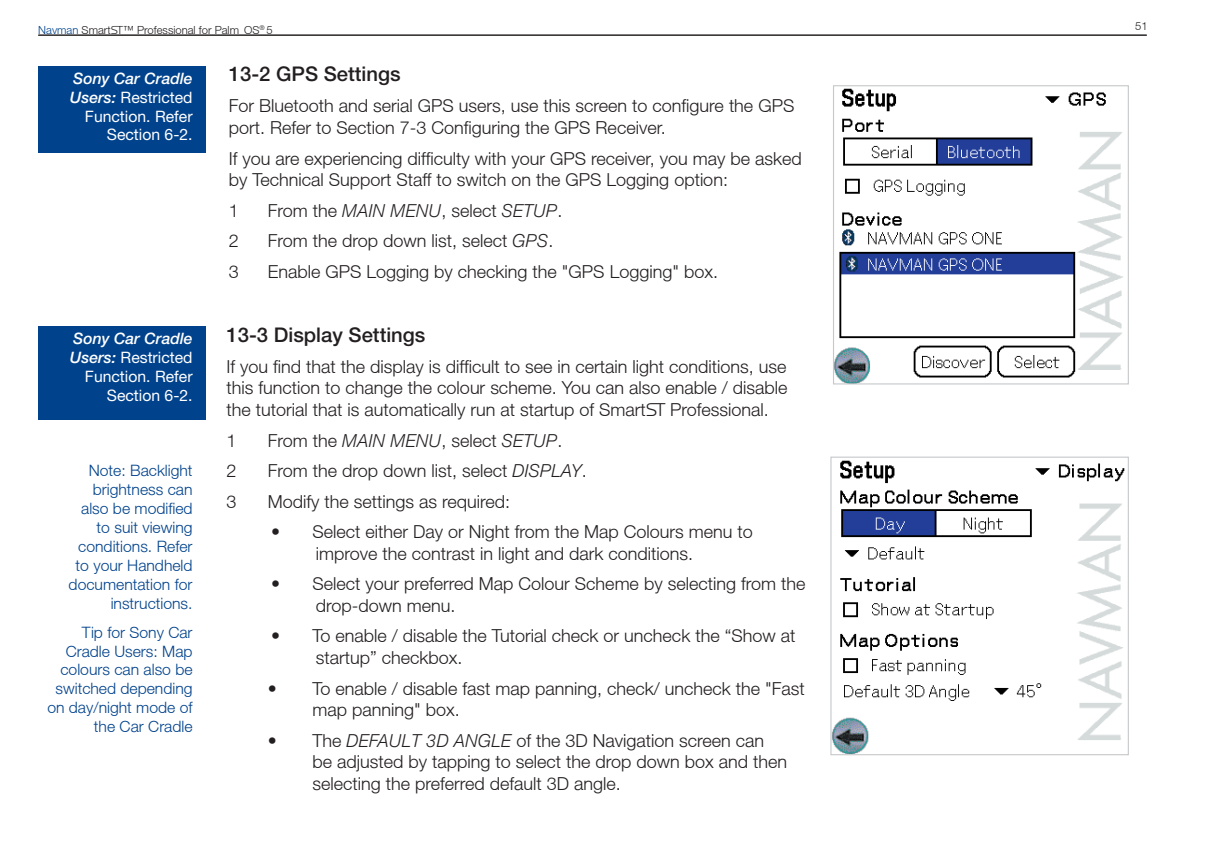
<style>
.page{position:relative;width:1215px;height:851px;background:#fff}
.page>*{position:absolute;margin:0;border:0;box-sizing:border-box;transform-origin:0 0}
.t1{font:500 20.25px "Helvetica Neue LT";color:#231f20}
.t2{font:300 18px/21.6px "Helvetica Neue LT";color:#231f20}
.t3{font:300 15.75px/18.9px "Helvetica Neue LT";color:#00428c;text-align:right}
.t4{font:15.75px/18.9px "Helvetica Neue LT";color:#fff;text-align:right}
.t5{font:300 11.25px "Helvetica Neue LT";color:#231f20}
.s1{color:#00428c}
.s2{font-family:"Helvetica Neue ST";font-weight:400}
.s3{font-style:italic}
.s4{font-weight:500;font-style:italic}
</style>
<div class="page">
<hr style="left:38px;top:35px;width:1109px;height:1px;background:#231f20">
<img style="left:835px;top:88px;width:288px;height:294px">
<div style="left:833px;top:85px;width:296px;height:299px;border:1px solid #c6c8ca"></div>
<img style="left:832px;top:460px;width:293px;height:293px">
<div style="left:830px;top:456px;width:299px;height:299px;border:1px solid #c6c8ca"></div>
<div style="left:38px;top:66px;width:167px;height:86px;background:#00428c"></div>
<div style="left:38px;top:326px;width:167px;height:94px;background:#00428c"></div>
<p class="t5" style="left:38px;top:26px;width:236px"><span class="s1">Navman</span> Smart<span class="s2">S</span>™ Professional for Palm OS<sup>®</sup> 5</p>
<p class="t1" style="left:229px;top:67px;width:173px">13-2 GPS Settings</p>
<p class="t2" style="left:229px;top:97px;width:567px">For Bluetooth and serial GPS users, use this screen to configure the GPS port. Refer to Section 7-3 Configuring the GPS Receiver.</p>
<p class="t2" style="left:229px;top:149px;width:574px">If you are experiencing difficulty with your GPS receiver, you may be asked by Technical Support Staff to switch on the GPS Logging option:</p>
<p class="t2" style="left:229px;top:201px;width:12px">1</p>
<p class="t2" style="left:268px;top:201px;width:296px">From the <span class="s3">MAIN MENU</span>, select <span class="s3">SETUP</span>.</p>
<p class="t2" style="left:229px;top:232px;width:12px">2</p>
<p class="t2" style="left:268px;top:232px;width:287px">From the drop down list, select <span class="s3">GPS</span>.</p>
<p class="t2" style="left:229px;top:262px;width:12px">3</p>
<p class="t2" style="left:268px;top:262px;width:452px">Enable GPS Logging by checking the "GPS Logging" box.</p>
<p class="t4" style="left:70px;top:70px;width:124px"><span class="s4">Sony Car Cradle<br>Users:</span> Restricted<br>Function. Refer<br>Section 6-2.</p>
<p class="t4" style="left:70px;top:330px;width:124px"><span class="s4">Sony Car Cradle<br>Users:</span> Restricted<br>Function. Refer<br>Section 6-2.</p>
<p class="t3" style="left:69px;top:462px;width:125px">Note: Backlight brightness can also be modified to suit viewing conditions. Refer to your Handheld documentation for instructions.</p>
<p class="t3" style="left:47px;top:624px;width:147px">Tip for Sony Car<br>Cradle Users: Map colours can also be switched depending on day/night mode of the Car Cradle</p>
<p class="t1" style="left:227px;top:327px;width:200px">13-3 Display Settings</p>
<p class="t2" style="left:227px;top:357px;width:562px;text-align:justify">If you find that the display is difficult to see in certain light conditions, use this function to change the colour scheme. You can also enable / disable the tutorial that is automatically run at startup of Smart<span class="s2">S</span> Professional.</p>
<p class="t2" style="left:227px;top:431px;width:12px">1</p>
<p class="t2" style="left:268px;top:431px;width:296px">From the <span class="s3">MAIN MENU</span>, select <span class="s3">SETUP</span>.</p>
<p class="t2" style="left:227px;top:461px;width:12px">2</p>
<p class="t2" style="left:268px;top:461px;width:320px">From the drop down list, select <span class="s3">DISPLAY</span>.</p>
<p class="t2" style="left:227px;top:492px;width:12px">3</p>
<p class="t2" style="left:268px;top:492px;width:244px">Modify the settings as required:</p>
<p class="t2" style="left:316px;top:522px;width:439px;text-indent:-45px">• Select either Day or Night from the Map Colours menu to improve the contrast in light and dark conditions.</p>
<p class="t2" style="left:316px;top:574px;width:491px;text-indent:-45px">• Select your preferred Map Colour Scheme by selecting from the drop-down menu.</p>
<p class="t2" style="left:316px;top:627px;width:481px;text-indent:-45px">• To enable / disable the Tutorial check or uncheck the “Show at startup” checkbox.</p>
<p class="t2" style="left:313px;top:679px;width:494px;text-indent:-45px">• To enable / disable fast map panning, check/ uncheck the "Fast map panning" box.</p>
<p class="t2" style="left:313px;top:731px;width:476px;text-indent:-45px">• The <span class="s3">DEFAULT 3D ANGLE</span> of the 3D Navigation screen can be adjusted by tapping to select the drop down box and then selecting the preferred default 3D angle.</p>
<p class="t5" style="left:1135px;top:22px;width:14px">51</p>
</div>
